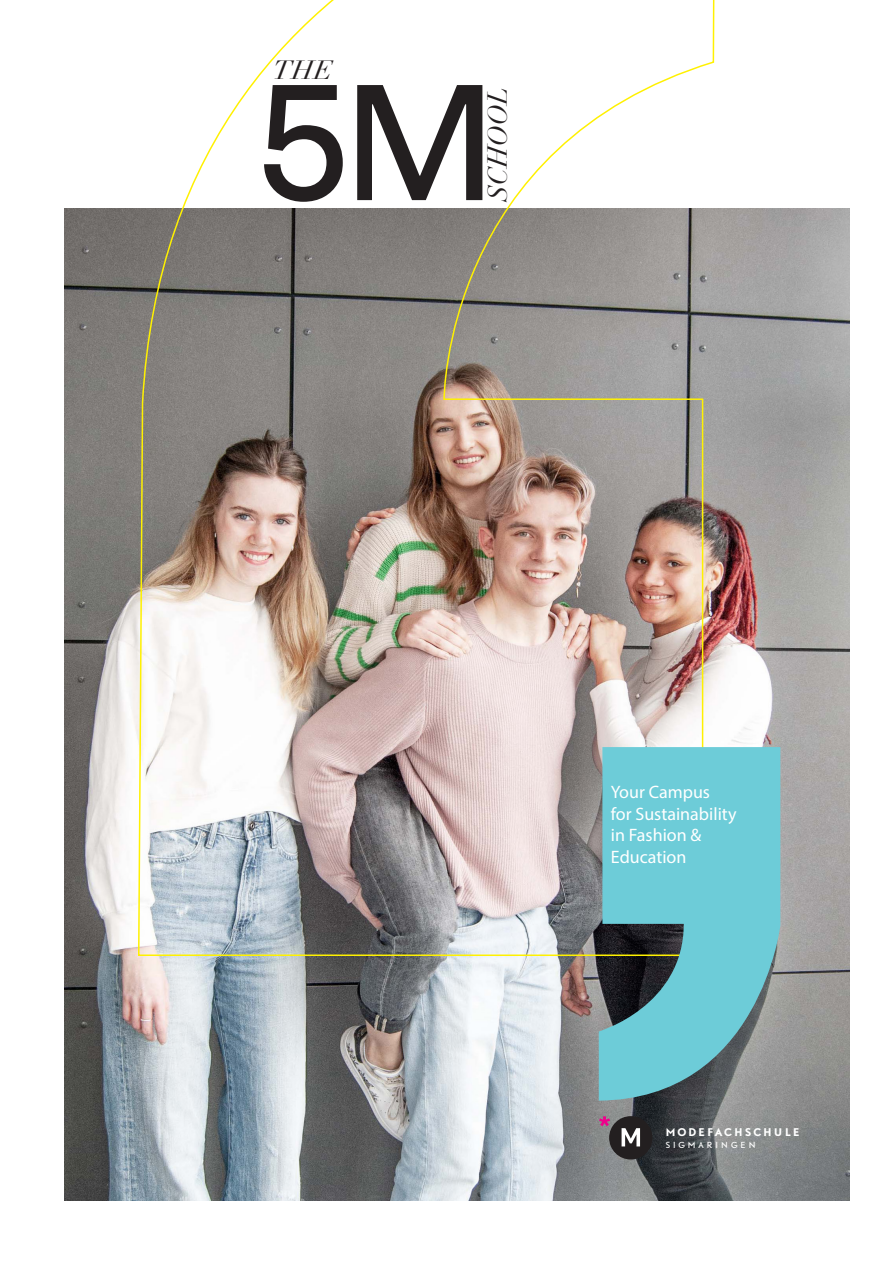
<style>
.page{position:relative;width:893px;height:1263px;background:#fff}
.page>*{position:absolute;margin:0;border:0;box-sizing:border-box;transform-origin:0 0}
.t1{font:italic 27px "Didot";color:#231f20}
.t2{font:italic 25.8px "Didot";color:#231f20;scale:1.07 1}
.t3{font:18px/21.6px "Myriad Pro";color:#fff}
.t4{font:700 9.9px "DTL Nobel T";letter-spacing:.205em;color:#fff}
.t5{font:7.8px "DTL Nobel T";letter-spacing:.38em;color:#fff}
</style>
<div class="page">
<img style="left:64px;top:208px;width:785px;height:992px">
<div style="left:609px;top:1116px;width:43px;height:43px;background:#231f20;border-radius:50%"></div>
<svg style="left:622px;top:1128px;width:18px;height:18px"></svg>
<svg style="left:599px;top:1116px;width:11px;height:10px"></svg>
<img style="left:137px;top:0;width:579px;height:957px">
<svg style="left:599px;top:747px;width:181px;height:353px;background:#67b0b9"></svg>
<h2 class="t2" style="left:273px;top:55px;width:57px">THE</h2>
<h1 class="t1" style="left:481px;top:201px;width:118px;rotate:-90deg">SCHOOL</h1>
<p class="t3" style="left:611px;top:781px;width:127px">Your Campus<br>for Sustainability in Fashion &amp;<br>Education</p>
<p class="t4" style="left:665px;top:1125px;width:136px">MODEFACHSCHULE</p>
<p class="t5" style="left:666px;top:1140px;width:91px">SIGMARINGEN</p>
</div>
